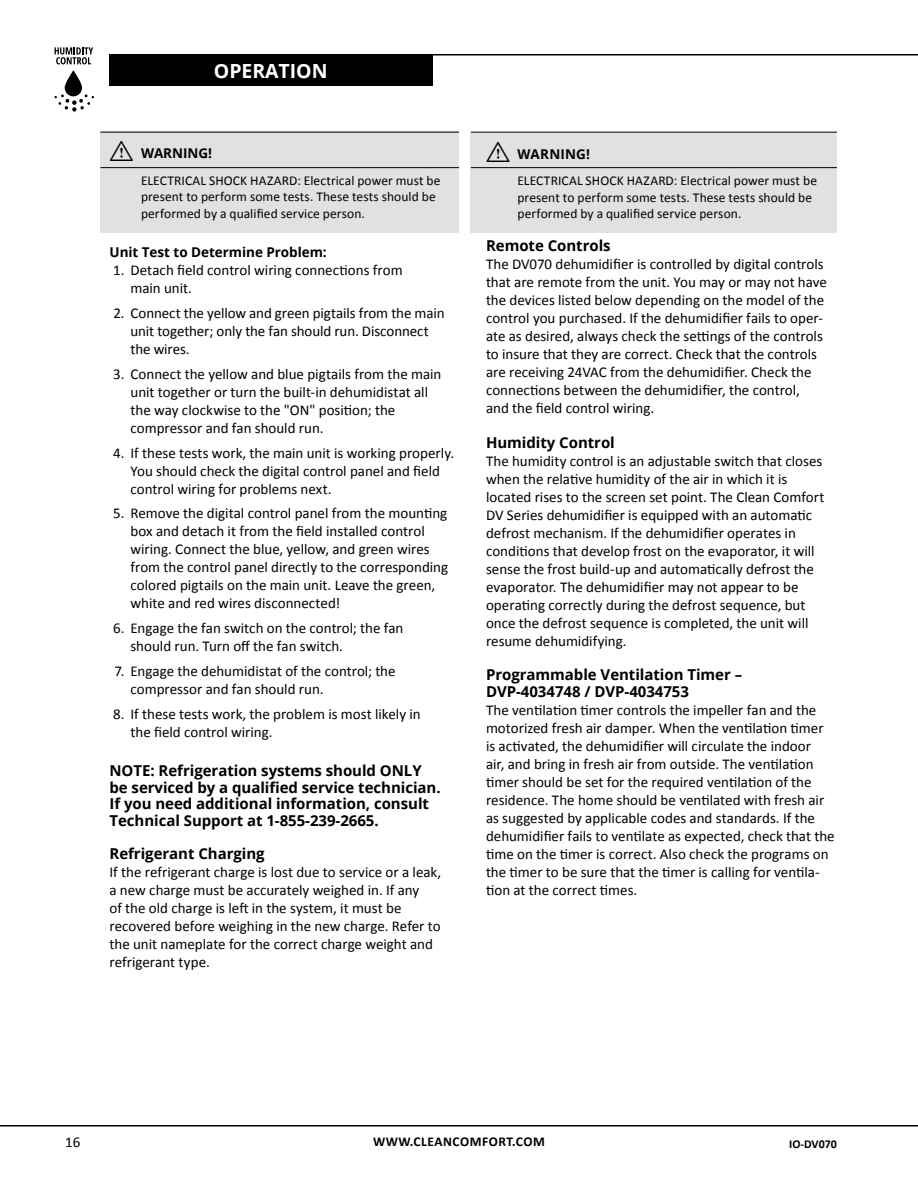
<style>
.page{position:relative;width:918px;height:1188px;background:#fff}
.page>*{position:absolute;margin:0;border:0;box-sizing:border-box;transform-origin:0 0}
.t1{font:700 19.5px "Open Sans";letter-spacing:-.005em;color:#fff}
.t2{font:15px/18px "Calibri";color:#000}
.t3{font:700 15px/16.5px "Open Sans";letter-spacing:-.005em;color:#000}
.t4{font:13.5px/16.5px "Calibri";letter-spacing:.005em;color:#000}
.t5{font:700 13.5px "Open Sans";letter-spacing:-.005em;color:#000}
.t6{font:700 13.5px "Calibri";letter-spacing:.04em;color:#000}
.t7{font:700 12px "Calibri";color:#000}
.s1{font-family:"tables";font-weight:400;font-size:27px}
</style>
<div class="page">
<hr style="left:0;top:1125px;width:918px;height:1px;background:#000">
<svg style="left:55px;top:94px;width:39px;height:18px"></svg>
<svg style="left:65px;top:70px;width:17px;height:26px"></svg>
<svg style="left:55px;top:47px;width:38px;height:17px"></svg>
<hr style="left:110px;top:54px;width:808px;height:2px;background:#000">
<div style="left:110px;top:54px;width:323px;height:32px;background:#000"></div>
<div style="left:471px;top:132px;width:366px;height:101px;background:#e0e1e2"></div>
<hr style="left:471px;top:167px;width:366px;height:1px;background:#000">
<hr style="left:471px;top:132px;width:366px;height:1px;background:#000">
<div style="left:100px;top:132px;width:359px;height:101px;background:#e0e1e2"></div>
<hr style="left:100px;top:167px;width:359px;height:1px;background:#000">
<hr style="left:100px;top:132px;width:359px;height:1px;background:#000">
<h1 class="t1" style="left:214px;top:57px;width:115px">OPERATION</h1>
<p class="t5" style="left:110px;top:144px;width:104px"><span class="s1">i</span> WARNING!</p>
<p class="t4" style="left:141px;top:172px;width:301px">ELECTRICAL SHOCK HAZARD: Electrical power must be present to perform some tests. These tests should be performed by a qualified service person.</p>
<p class="t5" style="left:110px;top:243px;width:219px">Unit Test to Determine Problem:</p>
<p class="t2" style="left:131px;top:261px;width:274px;text-indent:-17px">1. Detach field control wiring connections from main unit.</p>
<p class="t2" style="left:131px;top:304px;width:316px;text-indent:-17px">2. Connect the yellow and green pigtails from the main unit together; only the fan should run. Disconnect the wires.</p>
<p class="t2" style="left:131px;top:365px;width:312px;text-indent:-17px">3. Connect the yellow and blue pigtails from the main unit together or turn the built-in dehumidistat all the way clockwise to the "ON" position; the compressor and fan should run.</p>
<p class="t2" style="left:131px;top:444px;width:325px;text-indent:-17px">4. If these tests work, the main unit is working properly.<br>You should check the digital control panel and field control wiring for problems next.</p>
<p class="t2" style="left:131px;top:504px;width:319px;text-indent:-17px">5. Remove the digital control panel from the mounting box and detach it from the field installed control wiring. Connect the blue, yellow, and green wires from the control panel directly to the corresponding colored pigtails on the main unit. Leave the green, white and red wires disconnected!</p>
<p class="t2" style="left:131px;top:619px;width:275px;text-indent:-17px">6. Engage the fan switch on the control; the fan should run. Turn off the fan switch.</p>
<p class="t2" style="left:131px;top:662px;width:267px;text-indent:-16px">7. Engage the dehumidistat of the control; the compressor and fan should run.</p>
<p class="t2" style="left:131px;top:705px;width:292px;text-indent:-17px">8. If these tests work, the problem is most likely in the field control wiring.</p>
<p class="t3" style="left:110px;top:762px;width:333px">NOTE: Refrigeration systems should ONLY be serviced by a qualified service technician.<br>If you need additional information, consult Technical Support at 1-855-239-2665.</p>
<p class="t3" style="left:110px;top:845px;width:157px">Refrigerant Charging</p>
<p class="t2" style="left:110px;top:863px;width:333px">If the refrigerant charge is lost due to service or a leak, a new charge must be accurately weighed in. If any<br>of the old charge is left in the system, it must be recovered before weighing in the new charge. Refer to the unit nameplate for the correct charge weight and refrigerant type.</p>
<p class="t5" style="left:486px;top:144px;width:106px"><span class="s1">i</span> WARNING!</p>
<p class="t4" style="left:517px;top:172px;width:301px">ELECTRICAL SHOCK HAZARD: Electrical power must be present to perform some tests. These tests should be performed by a qualified service person.</p>
<p class="t3" style="left:486px;top:237px;width:126px">Remote Controls</p>
<p class="t2" style="left:486px;top:255px;width:343px">The DV070 dehumidifier is controlled by digital controls that are remote from the unit. You may or may not have the devices listed below depending on the model of the control you purchased. If the dehumidifier fails to oper&shy;ate as desired, always check the settings of the controls to insure that they are correct. Check that the controls are receiving 24VAC from the dehumidifier. Check the connections between the dehumidifier, the control,<br>and the field control wiring.</p>
<p class="t3" style="left:486px;top:434px;width:130px">Humidity Control</p>
<p class="t2" style="left:486px;top:452px;width:340px">The humidity control is an adjustable switch that closes when the relative humidity of the air in which it is located rises to the screen set point. The Clean Comfort DV Series dehumidifier is equipped with an automatic defrost mechanism. If the dehumidifier operates in conditions that develop frost on the evaporator, it will sense the frost build-up and automatically defrost the evaporator. The dehumidifier may not appear to be operating correctly during the defrost sequence, but once the defrost sequence is completed, the unit will resume dehumidifying.</p>
<p class="t3" style="left:486px;top:666px;width:258px">Programmable Ventilation Timer –<br>DVP-4034748 / DVP-4034753</p>
<p class="t2" style="left:486px;top:701px;width:350px">The ventilation timer controls the impeller fan and the motorized fresh air damper. When the ventilation timer is activated, the dehumidifier will circulate the indoor<br>air, and bring in fresh air from outside. The ventilation timer should be set for the required ventilation of the residence. The home should be ventilated with fresh air as suggested by applicable codes and standards. If the dehumidifier fails to ventilate as expected, check that the time on the timer is correct. Also check the programs on the timer to be sure that the timer is calling for ventila&shy;tion at the correct times.</p>
<p class="t2" style="left:65px;top:1133px;width:17px">16</p>
<p class="t6" style="left:373px;top:1133px;width:173px">WWW.CLEANCOMFORT.COM</p>
<p class="t7" style="left:789px;top:1136px;width:49px">IO-DV070</p>
</div>
